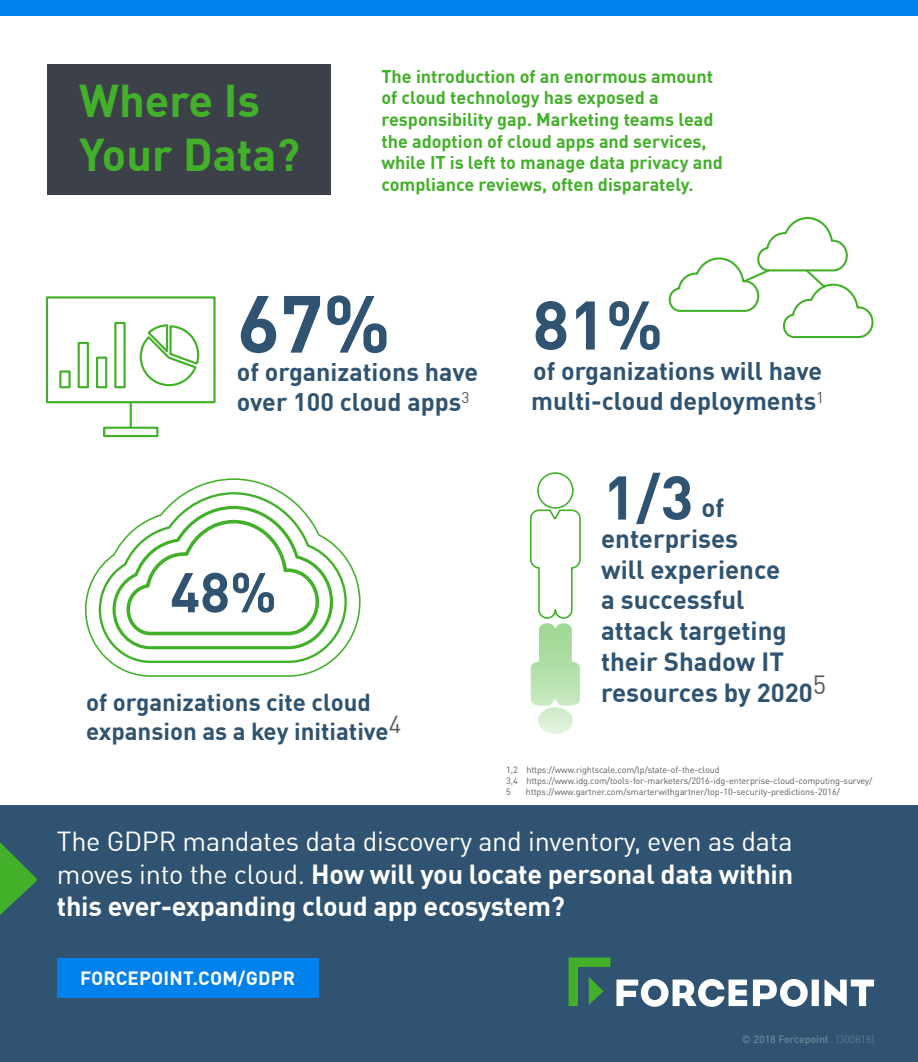
<style>
.page{position:relative;width:918px;height:1062px;background:#fff}
.page>*{position:absolute;margin:0;border:0;box-sizing:border-box;transform-origin:0 0}
.t1{font:700 79.5px "DIN Offc Pro";color:#2f5370}
.t2{font:700 67.5px "DIN Offc Pro";color:#2f5370}
.t3{font:700 60.6px "DIN Offc Pro";color:#2f5370}
.t4{font:700 55.2px "DIN Offc Pro";color:#2f5370}
.t5{font:700 45px/54px "DIN Offc Pro";color:#43b02a}
.t6{font:700 27px/32.4px "DIN Offc Pro";letter-spacing:-.01em;color:#fff;text-align:justify}
.t7{font:700 25.8px/30.9px "DIN Offc Pro";color:#2f5370}
.t8{font:700 25.05px/30px "DIN Offc Pro";color:#2f5370}
.t9{font:700 24px/28.8px "DIN Offc Pro";color:#2f5370}
.t10{font:700 18.9px "DIN Offc Pro";letter-spacing:.01em;color:#fff}
.t11{font:700 18px/21.6px "DIN Offc Pro";color:#43b02a}
.t12{font:500 10.5px "DIN Offc Pro";color:#6d879b}
.t13{font:9px/10.8px "DIN Offc Pro";letter-spacing:-.01em;color:#58595b}
.s1{font-weight:400}
.s2{font-weight:300}
</style>
<div class="page">
<div style="left:0;top:805px;width:918px;height:256px;background:#2f5370"></div>
<div style="left:47px;top:64px;width:283px;height:131px;background:#3c4149"></div>
<div style="left:0;top:0;width:918px;height:15px;background:#0081ec"></div>
<svg style="left:569px;top:957px;width:41px;height:48px"></svg>
<svg style="left:616px;top:979px;width:258px;height:27px"></svg>
<svg style="left:668px;top:217px;width:206px;height:122px"></svg>
<svg style="left:139px;top:324px;width:61px;height:63px"></svg>
<div style="left:59px;top:370px;width:12px;height:18px;border:2px solid #43b02a"></div>
<div style="left:78px;top:342px;width:11px;height:46px;border:2px solid #43b02a"></div>
<div style="left:96px;top:356px;width:11px;height:32px;border:2px solid #43b02a"></div>
<div style="left:114px;top:322px;width:12px;height:66px;border:2px solid #43b02a"></div>
<div style="left:46px;top:296px;width:170px;height:107px;border:2px solid #43b02a"></div>
<div style="left:103px;top:426px;width:55px;height:11px;border:2px solid #43b02a"></div>
<hr style="left:130px;top:402px;width:2px;height:25px;background:#43b02a">
<svg style="left:84px;top:478px;width:277px;height:199px"></svg>
<svg style="left:98px;top:491px;width:250px;height:173px"></svg>
<svg style="left:111px;top:504px;width:224px;height:146px"></svg>
<div style="left:537px;top:472px;width:37px;height:36px;border:2px solid #43b02a;border-radius:50%"></div>
<div style="left:538px;top:707px;width:35px;height:27px;background:#daefd5;border-radius:50%"></div>
<svg style="left:530px;top:508px;width:51px;height:197px"></svg>
<div style="left:57px;top:957px;width:262px;height:40px;background:#0081ec"></div>
<svg style="left:0;top:842px;width:37px;height:73px"></svg>
<h3 class="t5" style="left:79px;top:71px;width:222px">Where Is<br>Your Data?</h3>
<p class="t11" style="left:381px;top:64px;width:343px">The introduction of an enormous amount of cloud technology has exposed a responsibility gap. Marketing teams lead the adoption of cloud apps and services, while IT is left to manage data privacy and compliance reviews, often disparately.</p>
<h1 class="t1" style="left:237px;top:262px;width:155px">67%</h1>
<h3 class="t8" style="left:237px;top:355px;width:243px">of organizations have over 100 cloud apps<sup>3</sup></h3>
<h3 class="t4" style="left:170px;top:549px;width:108px">48%</h3>
<h3 class="t9" style="left:86px;top:686px;width:317px">of organizations cite cloud expansion as a key initiative<sup>4</sup></h3>
<h2 class="t2" style="left:533px;top:272px;width:132px">81%</h2>
<h3 class="t8" style="left:531px;top:354px;width:294px">of organizations will have multi-cloud deployments<sup>1</sup></h3>
<h3 class="t3" style="left:603px;top:450px;width:92px">1/3</h3>
<h3 class="t7" style="left:601px;top:490px;width:227px;text-indent:100px">of enterprises<br>will experience<br>a successful<br>attack targeting their Shadow IT resources by 2020<sup>5</sup></h3>
<p class="t13" style="left:506px;top:764px;width:368px">1,2 https://www.rightscale.com/lp/state-of-the-cloud<br>3,4 https://www.idg.com/tools-for-marketers/2016-idg-enterprise-cloud-computing-survey/<br>5</p>
<p class="t13" style="left:526px;top:785px;width:315px">https://www.gartner.com/smarterwithgartner/top-10-security-predictions-2016/</p>
<h3 class="t6" style="left:57px;top:823px;width:738px"><span class="s1">The GDPR mandates data discovery and inventory, even as data moves into the cloud.</span> How will you locate personal data within this ever-expanding cloud app ecosystem?</h3>
<h3 class="t10" style="left:80px;top:963px;width:216px">FORCEPOINT.COM/GDPR</h3>
<p class="t12" style="left:742px;top:1030px;width:134px">© 2018 Forcepoint <span class="s2">[300818]</span></p>
</div>
